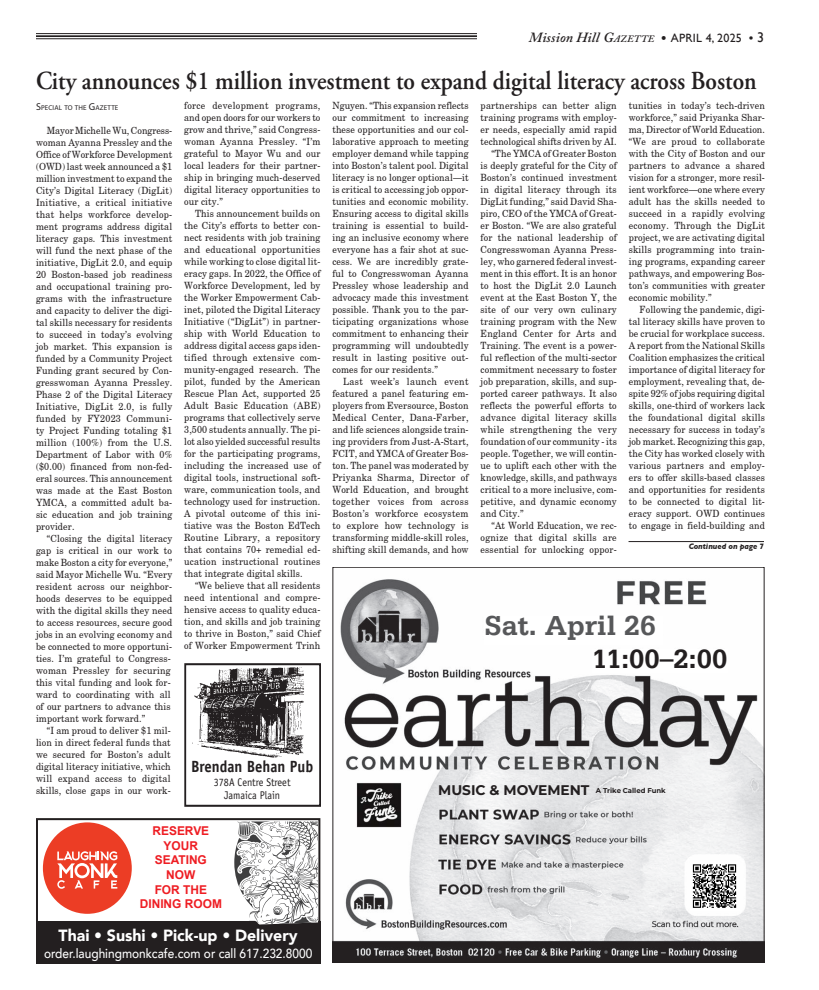
<style>
.page{position:relative;width:819px;height:990px;background:#fff}
.page>*{position:absolute;margin:0;border:0;box-sizing:border-box;transform-origin:0 0}
.t1{font:700 29px "Serifa Std";color:#57585a}
.t2{font:700 28px "Serifa Std";color:#231f20}
._1__Headline{font:600 26px "Adobe Garamond Pro";color:#231f20;scale:.9 1}
.t3{font:700 16.3px "Officina Sans";color:#231f20;scale:.91 1}
.t4{font:900 16.2px "Avenir";color:#fff}
.t5{font:italic 600 14px "Adobe Caslon Pro";letter-spacing:.015em;color:#231f20}
.t6{font:500 13.2px "Avenir";color:#fff;scale:.9 1}
.t7{font:700 12.1px/14.6px "Arial";color:#ee1d23;text-align:center}
.t8{font:11.2px/13.4px "Officina Sans";color:#231f20;text-align:center;scale:.91 1}
._1__Body_Text{font:10px/12px "New Century Schoolbook";letter-spacing:.015em;color:#231f20;text-align:justify;scale:.9 1}
.t9{font:italic 700 8px "Gill Sans";color:#231f20;scale:.95 1}
.t10{font:700 7px "Montserrat";color:#231f20}
.ByLineLeft{font:7px "Myriad Pro";letter-spacing:.015em;color:#231f20}
.s1{font-style:inherit}
.s2{font-size:9.8px}
.s3{font-family:"Gill Sans";font-weight:700;font-style:normal;font-size:12px}
.s4{font-family:"Gill Sans";font-weight:400;font-style:normal;font-size:12px}
.s5{font-family:"Adobe Garamond Pro";font-weight:400;font-style:normal;font-size:12px}
.s6{font-family:"Gill Sans";font-weight:400;font-style:normal}
.s7{font-size:10px}
.s8{font-size:14px}
</style>
<div class="page">
<hr style="left:36px;top:33px;width:441px;height:1px;background:#231f20">
<hr style="left:36px;top:35px;width:441px;height:2px;background:#231f20">
<hr style="left:36px;top:38px;width:441px;height:1px;background:#231f20">
<hr style="left:629px;top:541px;width:135px;height:1px;background:#231f20">
<img style="left:335px;top:579px;width:427px;height:382px">
<div style="left:484px;top:616px;width:179px;height:29px;background:#fff"></div>
<div style="left:592px;top:650px;width:135px;height:23px;background:#fff"></div>
<img style="left:691px;top:861px;width:48px;height:49px">
<img style="left:356px;top:782px;width:47px;height:47px">
<img style="left:194px;top:668px;width:110px;height:89px">
<div style="left:184px;top:663px;width:137px;height:144px;border:2px solid #231f20"></div>
<div style="left:43px;top:822px;width:89px;height:92px;background:#ec3d25;border-radius:50%"></div>
<svg style="left:57px;top:851px;width:60px;height:38px"></svg>
<div style="left:36px;top:921px;width:284px;height:43px;background:#231f20"></div>
<svg style="left:234px;top:821px;width:83px;height:104px"></svg>
<div style="left:36px;top:818px;width:284px;height:146px;border:2px solid #231f20"></div>
<h3 class="t5" style="left:529px;top:29px;width:237px">Mission Hill <span class="s1">G</span><span class="s2">AZETTE</span> <span class="s3">•</span> <span class="s4">APRIL 4, 2025</span> <span class="s5">•</span> <span class="s6">3</span></h3>
<p class="_1__Headline" style="left:36px;top:65px;width:802px">City announces $1 million investment to expand digital literacy across Boston</p>
<p class="_1__Body_Text" style="left:184px;top:100px;width:153px">force development programs, and open doors for our workers to grow and thrive,” said Congress&shy;woman Ayanna Pressley. “I’m grateful to Mayor Wu and our local leaders for their partner&shy;ship in bringing much-deserved digital literacy opportunities to our city.”</p>
<p class="_1__Body_Text" style="left:184px;top:208px;width:153px;text-indent:11px">This announcement builds on the City’s efforts to better con&shy;nect residents with job training and educational opportunities while working to close digital lit&shy;eracy gaps. In 2022, the Office of Workforce Development, led by the Worker Empowerment Cab&shy;inet, piloted the Digital Literacy Initiative (“DigLit”) in partner&shy;ship with World Education to address digital access gaps iden&shy;tified through extensive com&shy;munity-engaged research. The pilot, funded by the American Rescue Plan Act, supported 25<br>Adult Basic Education (ABE) programs that collectively serve 3,500 students annually. The pi&shy;lot also yielded successful results for the participating programs, including the increased use of digital tools, instructional soft&shy;ware, communication tools, and technology used for instruction.<br>A pivotal outcome of this ini&shy;tiative was the Boston EdTech Routine Library, a repository that contains 70+ remedial ed&shy;ucation instructional routines that integrate digital skills.</p>
<p class="_1__Body_Text" style="left:184px;top:580px;width:153px;text-indent:11px">“We believe that all residents need intentional and compre&shy;hensive access to quality educa&shy;tion, and skills and job training to thrive in Boston,” said Chief of Worker Empowerment Trinh</p>
<p class="ByLineLeft" style="left:36px;top:103px;width:84px"><span class="s7">S</span>PECIAL TO THE <span class="s7">G</span>AZETTE</p>
<p class="_1__Body_Text" style="left:36px;top:124px;width:153px;text-indent:11px">Mayor Michelle Wu, Congress&shy;woman Ayanna Pressley and the Office of Workforce Development (OWD) last week announced a $1 million investment to expand the City’s Digital Literacy (DigLit)<br>Initiative, a critical initiative that helps workforce develop&shy;ment programs address digital literacy gaps. This investment will fund the next phase of the initiative, DigLit 2.0, and equip 20 Boston-based job readiness and occupational training pro&shy;grams with the infrastructure and capacity to deliver the digi&shy;tal skills necessary for residents to succeed in today’s evolving job market. This expansion is funded by a Community Project Funding grant secured by Con&shy;gresswoman Ayanna Pressley.<br>Phase 2 of the Digital Literacy Initiative, DigLit 2.0, is fully funded by FY2023 Communi&shy;ty Project Funding totaling $1 million (100%) from the U.S.<br>Department of Labor with 0% ($0.00) financed from non-fed&shy;eral sources. This announcement was made at the East Boston YMCA, a committed adult ba&shy;sic education and job training provider.</p>
<p class="_1__Body_Text" style="left:36px;top:532px;width:153px;text-align:left;text-indent:11px">“Closing the digital literacy gap is critical in our work to make Boston a city for everyone,” said Mayor Michelle Wu. “Every resident across our neighbor&shy;hoods deserves to be equipped with the digital skills they need to access resources, secure good jobs in an evolving economy and be connected to more opportuni&shy;ties. I’m grateful to Congress&shy;woman Pressley for securing this vital funding and look for&shy;ward to coordinating with all of our partners to advance this important work forward.”</p>
<p class="_1__Body_Text" style="left:36px;top:724px;width:151px;text-indent:11px">“I am proud to deliver $1 mil&shy;lion in direct federal funds that we secured for Boston’s adult digital literacy initiative, which will expand access to digital skills, close gaps in our work-</p>
<p class="t3" style="left:191px;top:756px;width:136px">Brendan Behan Pub</p>
<p class="t8" style="left:214px;top:775px;width:86px">378A Centre Street<br>Jamaica Plain</p>
<p class="t7" style="left:140px;top:824px;width:84px">RESERVE<br>YOUR<br>SEATING<br>NOW<br>FOR THE<br>DINING ROOM</p>
<p class="t4" style="left:59px;top:921px;width:241px">Thai • Sushi • Pick-up • Delivery</p>
<p class="t6" style="left:44px;top:942px;width:300px">order.laughingmonkcafe.com or call 617.232.8000</p>
<p class="_1__Body_Text" style="left:332px;top:100px;width:153px">Nguyen. “This expansion reflects our commitment to increasing these opportunities and our col&shy;laborative approach to meeting employer demand while tapping into Boston’s talent pool. Digital literacy is no longer optional—it is critical to accessing job oppor&shy;tunities and economic mobility.<br>Ensuring access to digital skills training is essential to build&shy;ing an inclusive economy where everyone has a fair shot at suc&shy;cess. We are incredibly grate&shy;ful to Congresswoman Ayanna Pressley whose leadership and advocacy made this investment possible. Thank you to the par&shy;ticipating organizations whose commitment to enhancing their programming will undoubtedly result in lasting positive out&shy;comes for our residents.”</p>
<p class="_1__Body_Text" style="left:332px;top:376px;width:153px;text-indent:11px">Last week’s launch event featured a panel featuring em&shy;ployers from Eversource, Boston Medical Center, Dana-Farber, and life sciences alongside train&shy;ing providers from Just-A-Start, FCIT, and YMCA of Greater Bos&shy;ton. The panel was moderated by Priyanka Sharma, Director of World Education, and brought together voices from across Boston’s workforce ecosystem to explore how technology is transforming middle-skill roles, shifting skill demands, and how</p>
<p class="_1__Body_Text" style="left:481px;top:100px;width:153px">partnerships can better align training programs with employ&shy;er needs, especially amid rapid technological shifts driven by AI.</p>
<p class="_1__Body_Text" style="left:481px;top:148px;width:153px;text-indent:11px">“The YMCA of Greater Boston is deeply grateful for the City of Boston’s continued investment in digital literacy through its DigLit funding,” said David Sha&shy;piro, CEO of the YMCA of Great&shy;er Boston. “We are also grateful for the national leadership of Congresswoman Ayanna Press&shy;ley, who garnered federal invest&shy;ment in this effort. It is an honor to host the DigLit 2.0 Launch event at the East Boston Y, the site of our very own culinary training program with the New England Center for Arts and Training. The event is a power&shy;ful reflection of the multi-sector commitment necessary to foster job preparation, skills, and sup&shy;ported career pathways. It also reflects the powerful efforts to advance digital literacy skills while strengthening the very foundation of our community - its people. Together, we will contin&shy;ue to uplift each other with the knowledge, skills, and pathways critical to a more inclusive, com&shy;petitive, and dynamic economy and City.”</p>
<p class="_1__Body_Text" style="left:481px;top:520px;width:153px;text-indent:11px">“At World Education, we rec&shy;ognize that digital skills are essential for unlocking oppor-</p>
<p class="_1__Body_Text" style="left:629px;top:100px;width:153px">tunities in today’s tech-driven workforce,” said Priyanka Shar&shy;ma, Director of World Education. “We are proud to collaborate with the City of Boston and our partners to advance a shared vision for a stronger, more resil&shy;ient workforce—one where every adult has the skills needed to succeed in a rapidly evolving economy. Through the DigLit project, we are activating digital skills programming into train&shy;ing programs, expanding career pathways, and empowering Bos&shy;ton’s communities with greater economic mobility.”</p>
<p class="_1__Body_Text" style="left:629px;top:304px;width:153px;text-indent:11px">Following the pandemic, digi&shy;tal literacy skills have proven to be crucial for workplace success.<br>A report from the National Skills Coalition emphasizes the critical importance of digital literacy for employment, revealing that, de&shy;spite 92% of jobs requiring digital skills, one-third of workers lack the foundational digital skills necessary for success in today’s job market. Recognizing this gap, the City has worked closely with various partners and employ&shy;ers to offer skills-based classes and opportunities for residents to be connected to digital lit&shy;eracy support. OWD continues to engage in field-building and</p>
<p class="t9" style="left:689px;top:542px;width:81px">Continued on page 7</p>
<p class="t1" style="left:484px;top:609px;width:173px">Sat. April 26</p>
<p class="t2" style="left:592px;top:642px;width:137px">11:00–2:00</p>
<p class="t10" style="left:438px;top:785px;width:229px"><span class="s8">MUSIC &amp; MOVEMENT</span> A Trike Called Funk</p>
</div>
